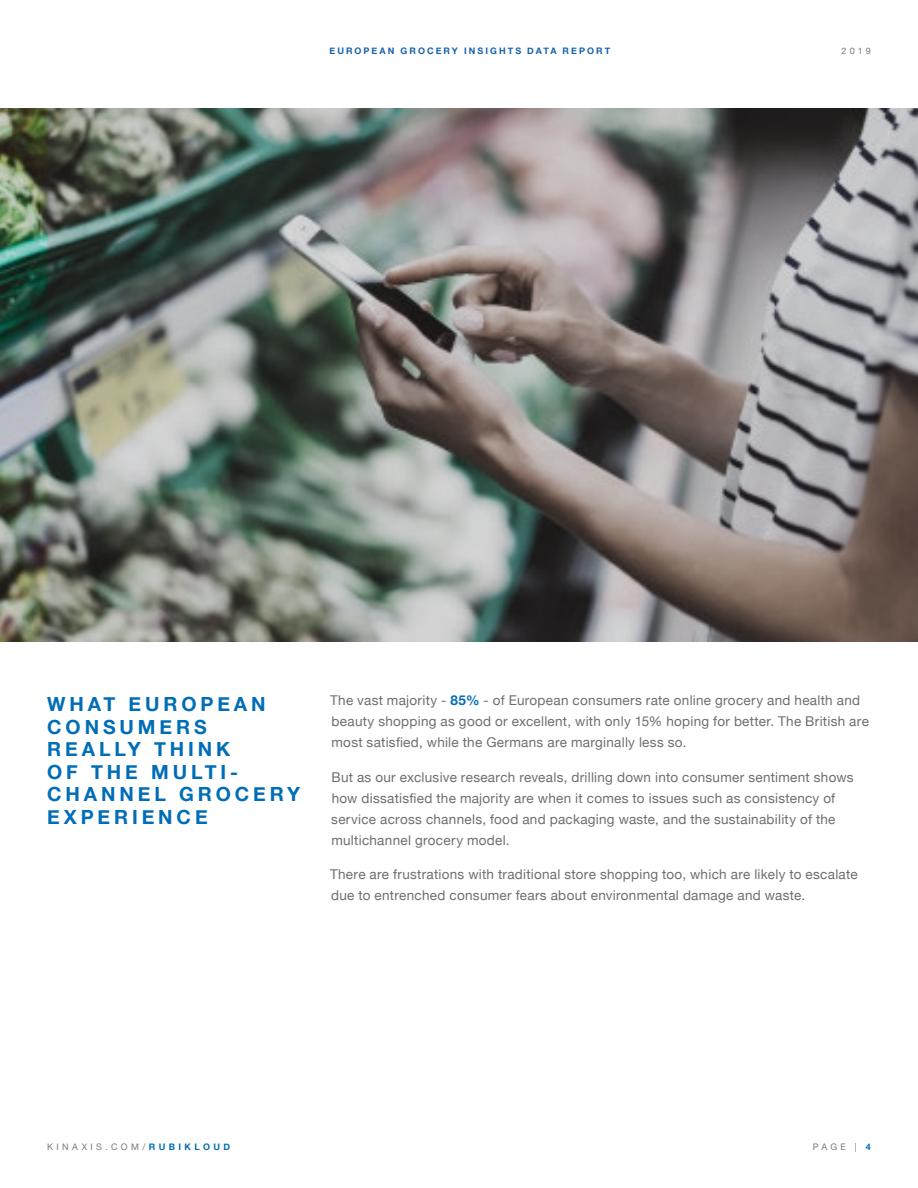
<style>
.page{position:relative;width:918px;height:1188px;background:#fff}
.page>*{position:absolute;margin:0;border:0;box-sizing:border-box;transform-origin:0 0}
.t1{font:700 19.5px/22.5px "Helvetica Neue";letter-spacing:.2em;color:#006db7}
.t2{font:13.5px/21px "Helvetica Neue";letter-spacing:.02em;color:#6d6e71}
.t3{font:700 9px "Helvetica Neue";letter-spacing:.225em;color:#1762ad}
.t4{font:9px "Helvetica Neue";letter-spacing:.37em;color:#77787b}
.s1{font-weight:700;color:#006db7}
</style>
<div class="page">
<img style="left:0;top:108px;width:918px;height:533px">
<p class="t3" style="left:330px;top:44px;width:282px">EUROPEAN GROCERY INSIGHTS DATA REPORT</p>
<p class="t4" style="left:841px;top:44px;width:31px">2019</p>
<h1 class="t1" style="left:47px;top:694px;width:254px">WHAT EUROPEAN<br>CONSUMERS<br>REALLY THINK<br>OF THE MULTI-<br>CHANNEL GROCERY<br>EXPERIENCE</h1>
<p class="t2" style="left:330px;top:691px;width:540px">The vast majority - <span class="s1">85%</span> - of European consumers rate online grocery and health and beauty shopping as good or excellent, with only 15% hoping for better. The British are most satisfied, while the Germans are marginally less so.</p>
<p class="t2" style="left:331px;top:767px;width:524px">But as our exclusive research reveals, drilling down into consumer sentiment shows how dissatisfied the majority are when it comes to issues such as consistency of service across channels, food and packaging waste, and the sustainability of the multichannel grocery model.</p>
<p class="t2" style="left:330px;top:865px;width:529px">There are frustrations with traditional store shopping too, which are likely to escalate due to entrenched consumer fears about environmental damage and waste.</p>
<p class="t4" style="left:47px;top:1140px;width:184px">KINAXIS.COM/<span class="s1">RUBIKLOUD</span></p>
<p class="t4" style="left:813px;top:1140px;width:60px">PAGE | <span class="s1">4</span></p>
</div>
